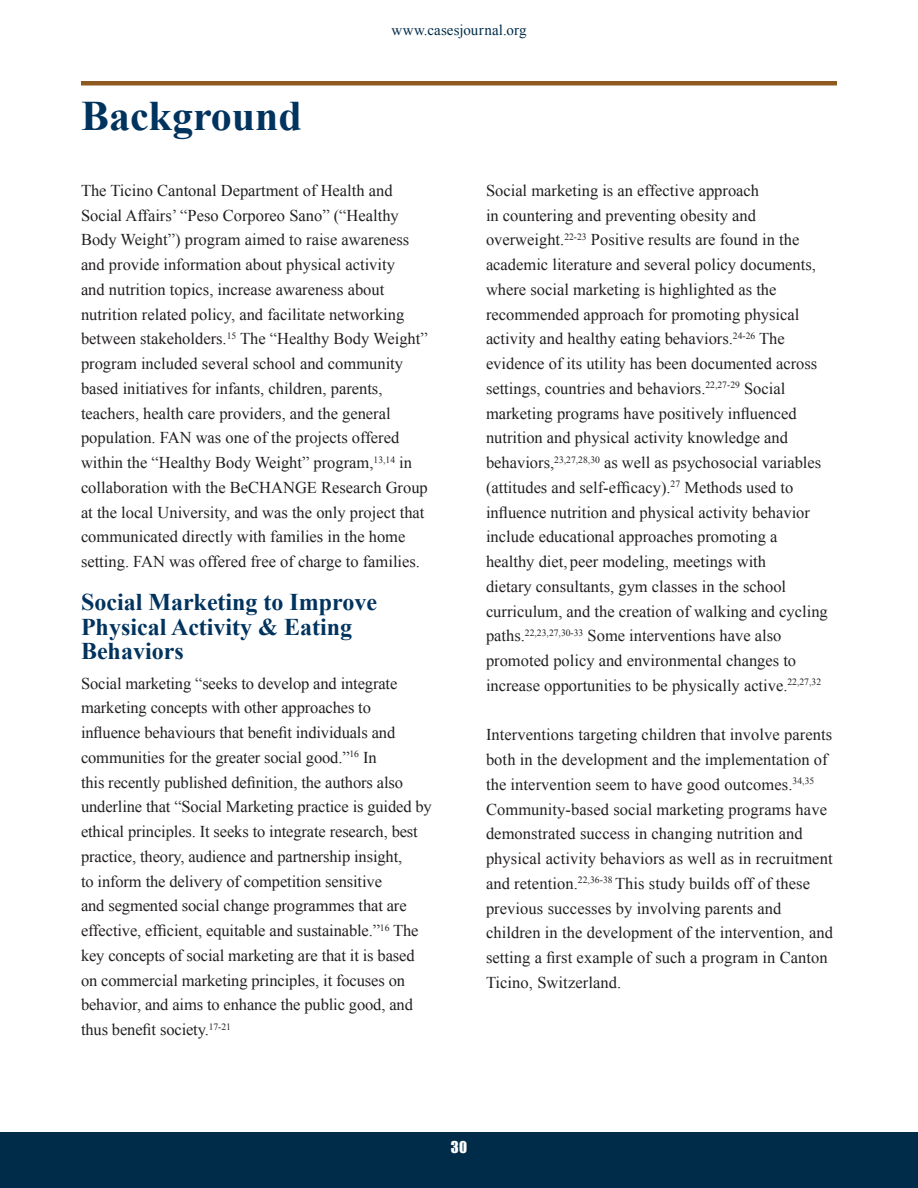
<style>
.page{position:relative;width:918px;height:1188px;background:#fff}
.page>*{position:absolute;margin:0;border:0;box-sizing:border-box;transform-origin:0 0}
.heading_1{font:700 42px "Times New Roman";color:#00335e}
.heading_2{font:700 24px/24.8px "Times New Roman";color:#00335e}
.t1{font:16.5px/24.8px "Times New Roman";color:#231f20}
.Body_Text{font:15px "Times New Roman";letter-spacing:.005em;color:#002c49}
.Body_Text-2{font:15px "Impact";color:#fff}
</style>
<div class="page">
<div style="left:0;top:1133px;width:918px;height:55px;background:#002c49"></div>
<div style="left:81px;top:81px;width:756px;height:5px;background:#8e5a1f"></div>
<p class="heading_1" style="left:81px;top:85px;width:222px">Background</p>
<p class="Body_Text" style="left:391px;top:19px;width:137px">www.casesjournal.org</p>
<p class="t1" style="left:81px;top:178px;width:348px">The Ticino Cantonal Department of Health and Social Affairs’ “Peso Corporeo Sano” (“Healthy Body Weight”) program aimed to raise awareness and provide information about physical activity<br>and nutrition topics, increase awareness about nutrition related policy, and facilitate networking between stakeholders.<sup>15</sup> The “Healthy Body Weight” program included several school and community based initiatives for infants, children, parents, teachers, health care providers, and the general population. FAN was one of the projects offered within the “Healthy Body Weight” program,<sup>13,14</sup> in collaboration with the BeCHANGE Research Group at the local University, and was the only project that communicated directly with families in the home setting. FAN was offered free of charge to families.</p>
<p class="heading_2" style="left:81px;top:589px;width:298px">Social Marketing to Improve<br>Physical Activity &amp; Eating<br>Behaviors</p>
<p class="t1" style="left:81px;top:670px;width:352px">Social marketing “seeks to develop and integrate marketing concepts with other approaches to influence behaviours that benefit individuals and communities for the greater social good.”<sup>16</sup> In<br>this recently published definition, the authors also underline that “Social Marketing practice is guided by ethical principles. It seeks to integrate research, best practice, theory, audience and partnership insight,<br>to inform the delivery of competition sensitive<br>and segmented social change programmes that are effective, efficient, equitable and sustainable.”<sup>16</sup> The key concepts of social marketing are that it is based on commercial marketing principles, it focuses on behavior, and aims to enhance the public good, and thus benefit society.<sup>17-21</sup></p>
<p class="t1" style="left:486px;top:178px;width:343px">Social marketing is an effective approach<br>in countering and preventing obesity and overweight.<sup>22-23</sup> Positive results are found in the academic literature and several policy documents, where social marketing is highlighted as the recommended approach for promoting physical activity and healthy eating behaviors.<sup>24-26</sup> The evidence of its utility has been documented across settings, countries and behaviors.<sup>22,27-29</sup> Social marketing programs have positively influenced nutrition and physical activity knowledge and behaviors,<sup>23,27,28,30</sup> as well as psychosocial variables (attitudes and self-efficacy).<sup>27</sup> Methods used to influence nutrition and physical activity behavior include educational approaches promoting a healthy diet, peer modeling, meetings with<br>dietary consultants, gym classes in the school curriculum, and the creation of walking and cycling paths.<sup>22,23,27,30-33</sup> Some interventions have also promoted policy and environmental changes to increase opportunities to be physically active.<sup>22,27,32</sup></p>
<p class="t1" style="left:486px;top:722px;width:348px">Interventions targeting children that involve parents both in the development and the implementation of the intervention seem to have good outcomes.<sup>34,35<br></sup>Community-based social marketing programs have demonstrated success in changing nutrition and physical activity behaviors as well as in recruitment and retention.<sup>22,36-38</sup> This study builds off of these previous successes by involving parents and children in the development of the intervention, and setting a first example of such a program in Canton Ticino, Switzerland.</p>
<p class="Body_Text-2" style="left:451px;top:1136px;width:18px">30</p>
</div>
